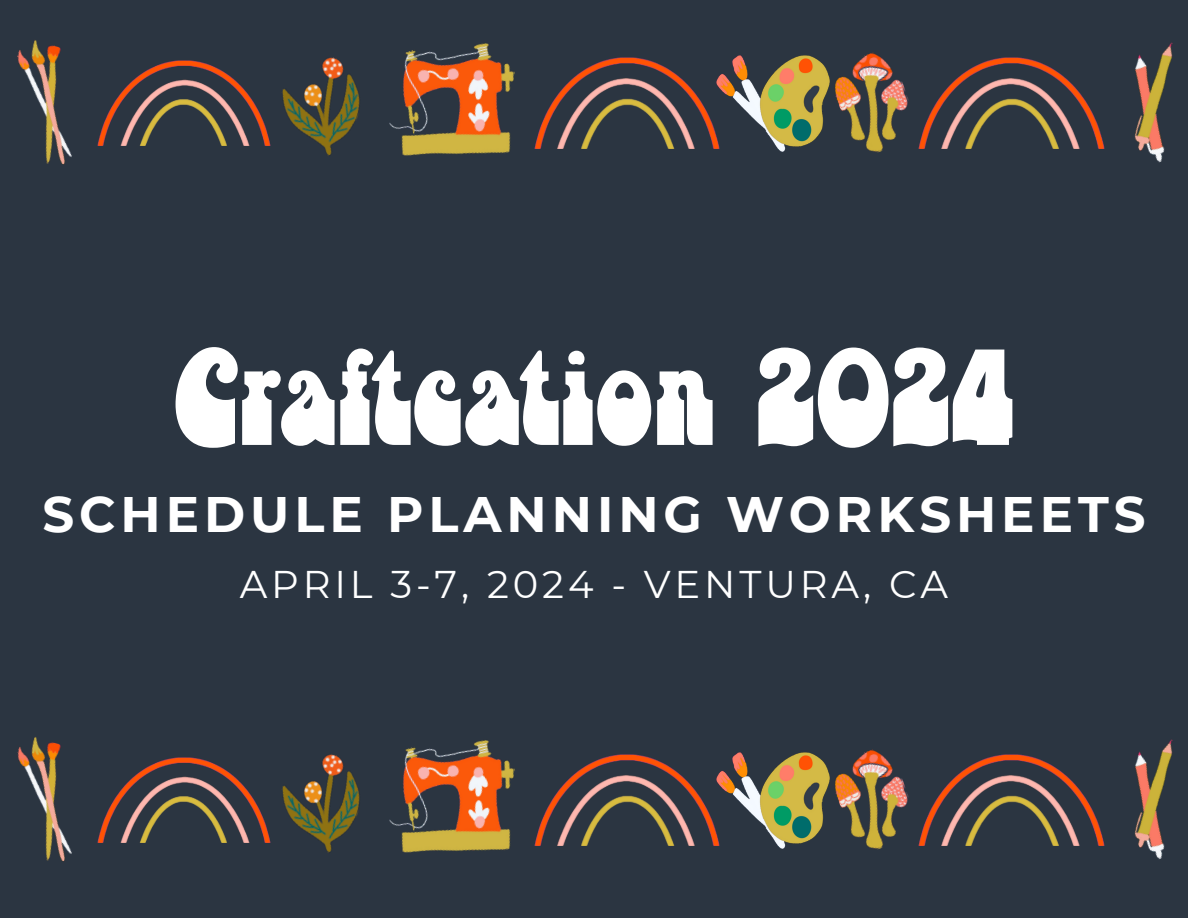
<style>
.page{position:relative;width:1188px;height:918px;background:#2b3541}
.page>*{position:absolute;margin:0;border:0;box-sizing:border-box;transform-origin:0 0}
.t1{font:143.25px "Bottleneck";color:#fff}
.t2{font:700 49.8px "Montserrat";letter-spacing:.1em;color:#fff}
.t3{font:38.55px "Montserrat";letter-spacing:.1em;color:#fff}
</style>
<div class="page">
<img style="left:389px;top:740px;width:126px;height:113px">
<img style="left:17px;top:737px;width:84px;height:125px">
<img style="left:1104px;top:739px;width:69px;height:121px">
<img style="left:834px;top:749px;width:75px;height:101px">
<img style="left:720px;top:752px;width:110px;height:96px">
<img style="left:534px;top:755px;width:186px;height:91px">
<img style="left:267px;top:754px;width:93px;height:99px">
<img style="left:98px;top:758px;width:172px;height:84px">
<img style="left:918px;top:755px;width:186px;height:91px">
<img style="left:389px;top:43px;width:126px;height:113px">
<img style="left:17px;top:40px;width:84px;height:125px">
<img style="left:1104px;top:42px;width:69px;height:121px">
<img style="left:834px;top:52px;width:75px;height:101px">
<img style="left:720px;top:56px;width:110px;height:95px">
<img style="left:534px;top:58px;width:186px;height:91px">
<img style="left:267px;top:57px;width:93px;height:99px">
<img style="left:98px;top:61px;width:172px;height:84px">
<img style="left:918px;top:58px;width:186px;height:91px">
<p class="t1" style="left:174px;top:319px;width:842px">Craftcation 2024</p>
<p class="t2" style="left:42px;top:483px;width:1105px">SCHEDULE PLANNING WORKSHEETS</p>
<p class="t3" style="left:240px;top:560px;width:710px">APRIL 3-7, 2024 - VENTURA, CA</p>
</div>
